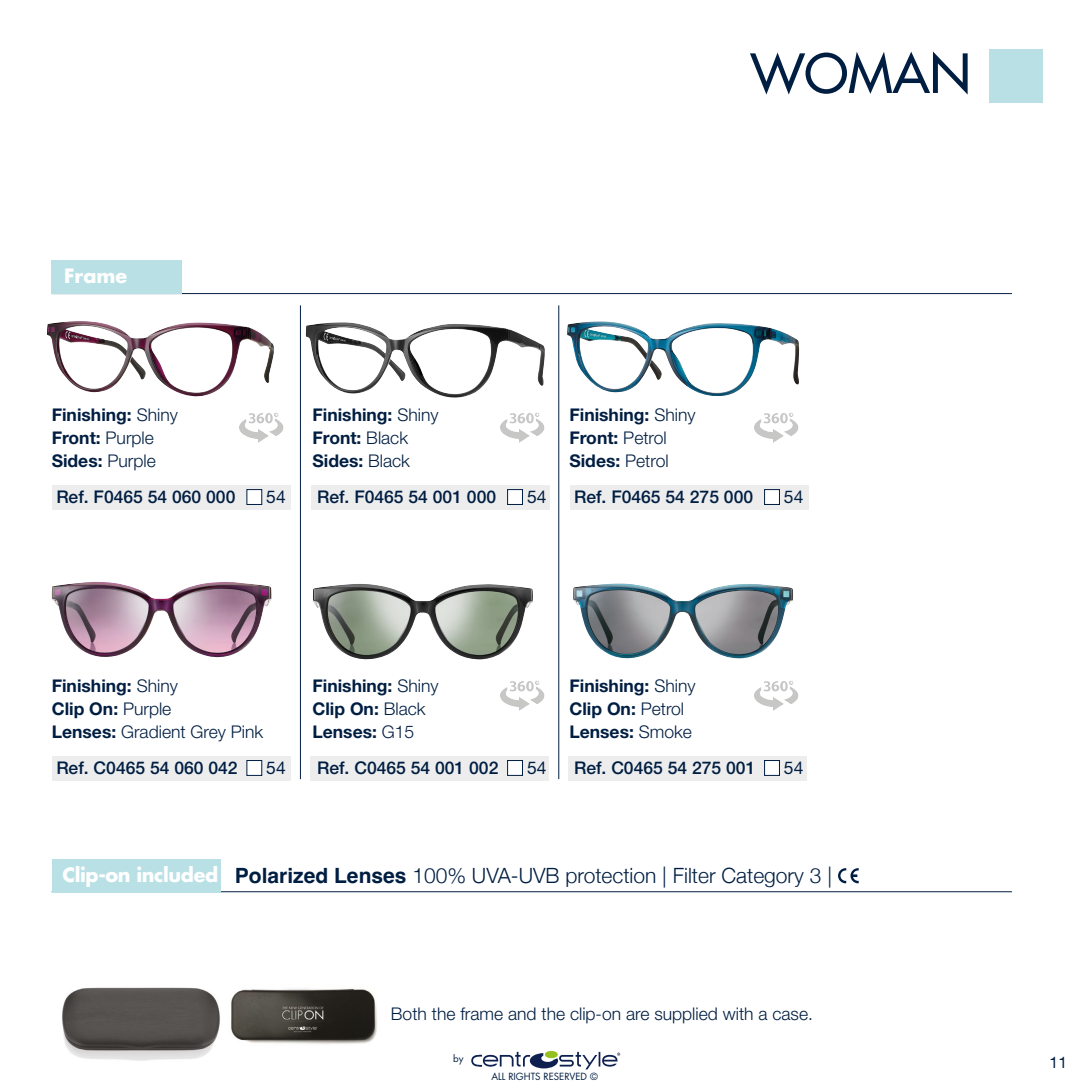
<style>
.page{position:relative;width:1092px;height:1092px;background:#fff}
.page>*{position:absolute;margin:0;border:0;box-sizing:border-box;transform-origin:0 0}
.t1{font:500 52.5px "Futura Std";color:#001e42}
.t2{font:300 21px "Helvetica Neue";color:#001e42}
.t3{font:700 19.25px "Futura Std";color:#fff}
.t4{font:700 17.5px/22.8px "Helvetica Neue LT Std";color:#001e42}
.t5{font:500 17.5px "Helvetica Neue LT Std";color:#001e42}
.t6{font:300 17.5px/22.8px "Helvetica Neue LT Std";color:#001e42}
.t7{font:17.5px "Helvetica Neue LT Std";color:#001e42}
.t8{font:15.75px "Helvetica Neue LT Std";color:#001e42}
.t9{font:9.62px "Futura Std";color:#001e42}
.s1{font-weight:300}
.s2{font-weight:700}
.s3{font-family:"Futura Std";font-weight:700;font-size:19.25px;color:#fff}
.s4{font-family:"Helvetica";font-weight:700}
</style>
<div class="page">
<div style="left:988px;top:50px;width:54px;height:53px;background:#b9e0e5"></div>
<div style="left:52px;top:485px;width:238px;height:24px;background:#ededed"></div>
<div style="left:311px;top:485px;width:239px;height:24px;background:#ededed"></div>
<div style="left:52px;top:756px;width:238px;height:24px;background:#ededed"></div>
<div style="left:310px;top:756px;width:238px;height:24px;background:#ededed"></div>
<div style="left:570px;top:485px;width:238px;height:24px;background:#ededed"></div>
<div style="left:568px;top:756px;width:238px;height:24px;background:#ededed"></div>
<hr style="left:52px;top:293px;width:959px;height:1px;background:#001e42">
<hr style="left:52px;top:891px;width:959px;height:1px;background:#001e42">
<div style="left:52px;top:260px;width:130px;height:34px;background:#b9e0e5"></div>
<div style="left:52px;top:859px;width:168px;height:33px;background:#b9e0e5"></div>
<img style="left:62px;top:987px;width:158px;height:74px">
<img style="left:231px;top:988px;width:146px;height:56px">
<hr style="left:300px;top:305px;width:1px;height:474px;background:#001e42">
<hr style="left:558px;top:305px;width:1px;height:474px;background:#001e42">
<div style="left:246px;top:489px;width:16px;height:16px;background:#fff;border:1px solid #001e42"></div>
<div style="left:246px;top:760px;width:16px;height:15px;background:#fff"></div>
<div style="left:507px;top:489px;width:16px;height:16px;background:#fff;border:1px solid #001e42"></div>
<div style="left:507px;top:760px;width:16px;height:15px;background:#fff;border:1px solid #001e42"></div>
<div style="left:764px;top:489px;width:15px;height:16px;background:#fff;border:1px solid #001e42"></div>
<div style="left:764px;top:760px;width:15px;height:15px;background:#fff;border:1px solid #001e42"></div>
<img style="left:47px;top:321px;width:227px;height:76px">
<img style="left:51px;top:582px;width:220px;height:76px">
<img style="left:306px;top:322px;width:239px;height:76px">
<img style="left:313px;top:584px;width:220px;height:75px">
<img style="left:567px;top:321px;width:232px;height:75px">
<img style="left:573px;top:583px;width:220px;height:75px">
<svg style="left:838px;top:868px;width:20px;height:15px"></svg>
<img style="left:500px;top:413px;width:45px;height:30px">
<img style="left:500px;top:681px;width:45px;height:29px">
<img style="left:754px;top:413px;width:45px;height:30px">
<img style="left:754px;top:681px;width:45px;height:29px">
<img style="left:239px;top:413px;width:45px;height:30px">
<svg style="left:471px;top:1051px;width:149px;height:18px"></svg>
<h1 class="t1" style="left:750px;top:41px;width:222px">WOMAN</h1>
<p class="t3" style="left:64px;top:263px;width:65px">Frame</p>
<p class="t4" style="left:52px;top:403px;width:128px">Finishing: <span class="s1">Shiny<br></span>Front: <span class="s1">Purple<br></span>Sides: <span class="s1">Purple</span></p>
<p class="t5" style="left:56px;top:486px;width:181px">Ref. F0465 54 060 000</p>
<p class="t7" style="left:266px;top:486px;width:21px">54</p>
<p class="t4" style="left:312px;top:403px;width:128px">Finishing: <span class="s1">Shiny<br></span>Front: <span class="s1">Black<br></span>Sides: <span class="s1">Black</span></p>
<p class="t5" style="left:317px;top:486px;width:181px">Ref. F0465 54 001 000</p>
<p class="t7" style="left:527px;top:486px;width:21px">54</p>
<p class="t4" style="left:569px;top:403px;width:128px">Finishing: <span class="s1">Shiny<br></span>Front: <span class="s1">Petrol<br></span>Sides: <span class="s1">Petrol</span></p>
<p class="t5" style="left:574px;top:486px;width:181px">Ref. F0465 54 275 000</p>
<p class="t7" style="left:784px;top:486px;width:21px">54</p>
<p class="t6" style="left:52px;top:674px;width:213px"><span class="s2">Finishing:</span> Shiny<br><span class="s2">Clip On:</span> Purple<br><span class="s2">Lenses:</span> Gradient Grey Pink</p>
<p class="t5" style="left:56px;top:757px;width:183px">Ref. C0465 54 060 042</p>
<p class="t7" style="left:266px;top:757px;width:21px">54</p>
<p class="t4" style="left:312px;top:674px;width:128px">Finishing: <span class="s1">Shiny<br></span>Clip On: <span class="s1">Black<br></span>Lenses: <span class="s1">G15</span></p>
<p class="t5" style="left:317px;top:757px;width:183px">Ref. C0465 54 001 002</p>
<p class="t7" style="left:527px;top:757px;width:21px">54</p>
<p class="t4" style="left:569px;top:674px;width:128px">Finishing: <span class="s1">Shiny<br></span>Clip On: <span class="s1">Petrol<br></span>Lenses: <span class="s1">Smoke</span></p>
<p class="t5" style="left:574px;top:757px;width:183px">Ref. C0465 54 275 001</p>
<p class="t7" style="left:784px;top:757px;width:21px">54</p>
<p class="t2" style="left:62px;top:858px;width:771px"><span class="s3">Clip-on included</span> <span class="s4">Polarized Lenses</span> 100% UVA-UVB protection | Filter Category 3 |</p>
<p class="t6" style="left:391px;top:1001px;width:423px">Both the frame and the clip-on are supplied with a case.</p>
<p class="t9" style="left:453px;top:1051px;width:12px">by</p>
<p class="t9" style="left:491px;top:1070px;width:108px">ALL RIGHTS RESERVED ©</p>
<p class="t8" style="left:1049px;top:1052px;width:19px">11</p>
</div>
